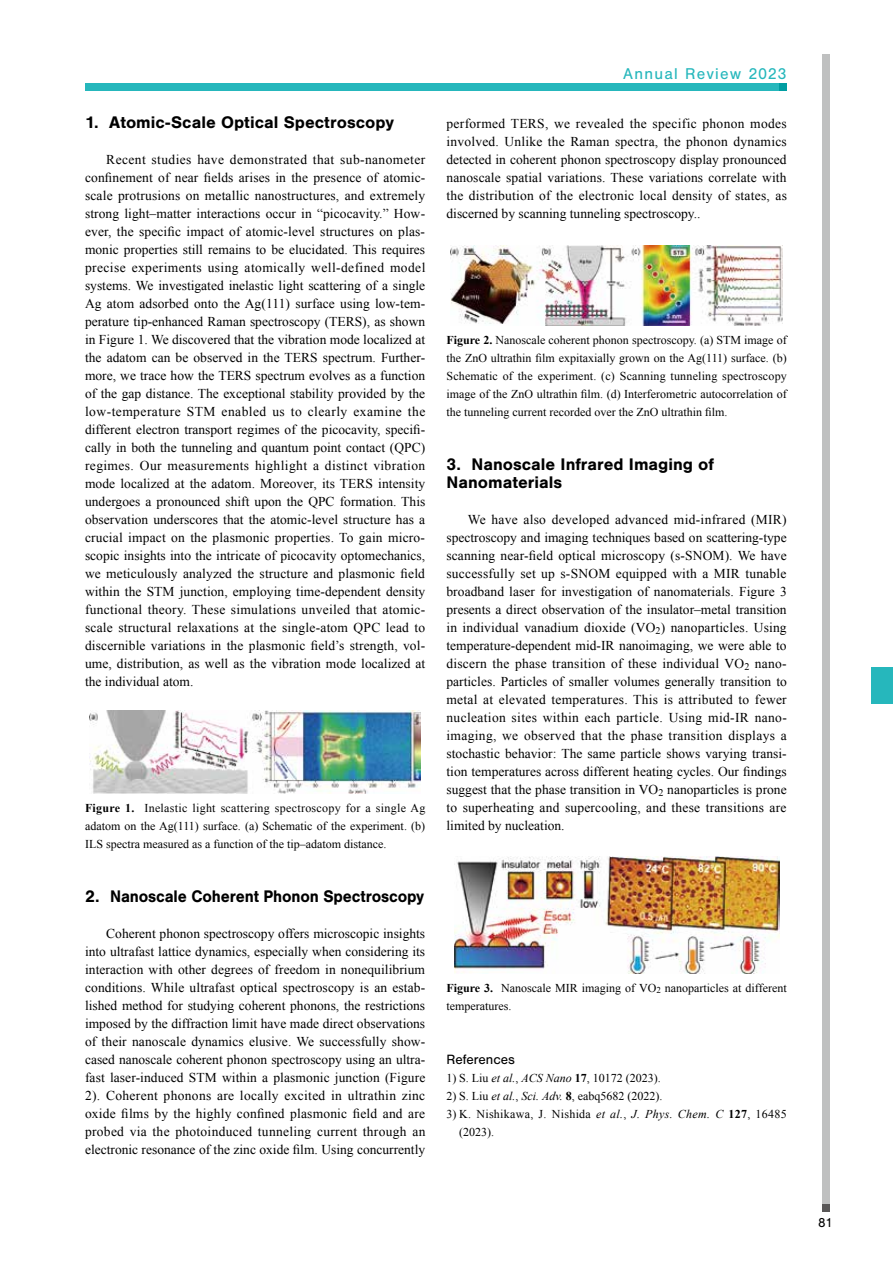
<style>
.page{position:relative;width:893px;height:1263px;background:#fff}
.page>*{position:absolute;margin:0;border:0;box-sizing:border-box;transform-origin:0 0}
.t1{font:700 17.4px/18px "Nimbus San";color:#000}
.t2{font:16.2px "Nimbus San";letter-spacing:.08em;color:#26b7bc}
.t3{font:13.95px "Nimbus San";color:#000}
.t4{font:13.5px/18px "Times New Roman";color:#000;text-align:justify}
.t5{font:13.5px "Nimbus San";color:#000}
.t6{font:12px/18px "Times New Roman";color:#000;text-align:justify}
.t7{font:12px/18px "Times New Roman";letter-spacing:.025em;color:#000}
.s1{font-weight:700}
.s2{font-style:italic}
</style>
<div class="page">
<div style="left:85px;top:83px;width:702px;height:7px;background:#26b7bc"></div>
<div style="left:779px;top:83px;width:8px;height:7px;background:#009ea2"></div>
<div style="left:822px;top:55px;width:7px;height:1157px;background:#bfc0c0"></div>
<div style="left:822px;top:1205px;width:7px;height:7px;background:#595757"></div>
<div style="left:872px;top:668px;width:21px;height:36px;background:#26b7bc"></div>
<img style="left:89px;top:710px;width:332px;height:84px">
<img style="left:450px;top:246px;width:333px;height:80px">
<img style="left:454px;top:857px;width:325px;height:117px">
<p class="t1" style="left:85px;top:113px;width:310px">1. Atomic-Scale Optical Spectroscopy</p>
<p class="t4" style="left:85px;top:150px;width:342px;text-indent:21px">Recent studies have demonstrated that sub-nanometer confinement of near fields arises in the presence of atomic&shy;scale protrusions on metallic nanostructures, and extremely strong light‒matter interactions occur in “picocavity.” How&shy;ever, the specific impact of atomic-level structures on plas&shy;monic properties still remains to be elucidated. This requires precise experiments using atomically well-defined model systems. We investigated inelastic light scattering of a single Ag atom adsorbed onto the Ag(111) surface using low-tem&shy;perature tip-enhanced Raman spectroscopy (TERS), as shown in Figure 1. We discovered that the vibration mode localized at the adatom can be observed in the TERS spectrum. Further&shy;more, we trace how the TERS spectrum evolves as a function of the gap distance. The exceptional stability provided by the low-temperature STM enabled us to clearly examine the different electron transport regimes of the picocavity, specifi&shy;cally in both the tunneling and quantum point contact (QPC) regimes. Our measurements highlight a distinct vibration mode localized at the adatom. Moreover, its TERS intensity undergoes a pronounced shift upon the QPC formation. This observation underscores that the atomic-level structure has a crucial impact on the plasmonic properties. To gain micro&shy;scopic insights into the intricate of picocavity optomechanics, we meticulously analyzed the structure and plasmonic field within the STM junction, employing time-dependent density functional theory. These simulations unveiled that atomic&shy;scale structural relaxations at the single-atom QPC lead to discernible variations in the plasmonic field’s strength, vol&shy;ume, distribution, as well as the vibration mode localized at the individual atom.</p>
<p class="t6" style="left:85px;top:798px;width:342px"><span class="s1">Figure 1.</span> Inelastic light scattering spectroscopy for a single Ag adatom on the Ag(111) surface. (a) Schematic of the experiment. (b)<br>ILS spectra measured as a function of the tip‒adatom distance.</p>
<p class="t1" style="left:85px;top:887px;width:341px">2. Nanoscale Coherent Phonon Spectroscopy</p>
<p class="t4" style="left:85px;top:924px;width:342px;text-indent:21px">Coherent phonon spectroscopy offers microscopic insights into ultrafast lattice dynamics, especially when considering its interaction with other degrees of freedom in nonequilibrium conditions. While ultrafast optical spectroscopy is an estab&shy;lished method for studying coherent phonons, the restrictions imposed by the diffraction limit have made direct observations of their nanoscale dynamics elusive. We successfully show&shy;cased nanoscale coherent phonon spectroscopy using an ultra&shy;fast laser-induced STM within a plasmonic junction (Figure 2). Coherent phonons are locally excited in ultrathin zinc oxide films by the highly confined plasmonic field and are probed via the photoinduced tunneling current through an electronic resonance of the zinc oxide film. Using concurrently</p>
<p class="t2" style="left:623px;top:65px;width:165px">Annual Review 2023</p>
<p class="t4" style="left:446px;top:114px;width:342px">performed TERS, we revealed the specific phonon modes involved. Unlike the Raman spectra, the phonon dynamics detected in coherent phonon spectroscopy display pronounced nanoscale spatial variations. These variations correlate with the distribution of the electronic local density of states, as discerned by scanning tunneling spectroscopy..</p>
<p class="t6" style="left:446px;top:330px;width:342px"><span class="s1">Figure 2.</span> Nanoscale coherent phonon spectroscopy. (a) STM image of the ZnO ultrathin film expitaxially grown on the Ag(111) surface. (b)<br>Schematic of the experiment. (c) Scanning tunneling spectroscopy image of the ZnO ultrathin film. (d) Interferometric autocorrelation of the tunneling current recorded over the ZnO ultrathin film.</p>
<p class="t1" style="left:446px;top:455px;width:269px">3. Nanoscale Infrared Imaging of<br>Nanomaterials</p>
<p class="t4" style="left:446px;top:510px;width:342px;text-indent:21px">We have also developed advanced mid-infrared (MIR) spectroscopy and imaging techniques based on scattering-type scanning near-field optical microscopy (s-SNOM). We have successfully set up s-SNOM equipped with a MIR tunable broadband laser for investigation of nanomaterials. Figure 3 presents a direct observation of the insulator‒metal transition in individual vanadium dioxide (VO<sub>2</sub>) nanoparticles. Using temperature-dependent mid-IR nanoimaging, we were able to discern the phase transition of these individual VO<sub>2</sub> nano&shy;particles. Particles of smaller volumes generally transition to metal at elevated temperatures. This is attributed to fewer nucleation sites within each particle. Using mid-IR nano&shy;imaging, we observed that the phase transition displays a stochastic behavior: The same particle shows varying transi&shy;tion temperatures across different heating cycles. Our findings suggest that the phase transition in VO<sub>2</sub> nanoparticles is prone to superheating and supercooling, and these transitions are limited by nucleation.</p>
<p class="t6" style="left:446px;top:978px;width:342px"><span class="s1">Figure 3.</span> Nanoscale MIR imaging of VO<sub>2</sub> nanoparticles at different temperatures.</p>
<p class="t3" style="left:446px;top:1051px;width:70px">References</p>
<p class="t6" style="left:446px;top:1068px;width:216px">1) S. Liu <span class="s2">et al.</span>, <span class="s2">ACS Nano</span> <span class="s1">17</span>, 10172 (2023).</p>
<p class="t6" style="left:446px;top:1086px;width:217px">2) S. Liu <span class="s2">et al.</span>, <span class="s2">Sci. Adv.</span> <span class="s1">8</span>, eabq5682 (2022).</p>
<p class="t7" style="left:459px;top:1104px;width:329px;text-indent:-13px">3) K. Nishikawa, J. Nishida <span class="s2">et al.</span>, <span class="s2">J. Phys. Chem. C</span> <span class="s1">127</span>, 16485 (2023).</p>
<p class="t5" style="left:818px;top:1215px;width:17px">81</p>
</div>
